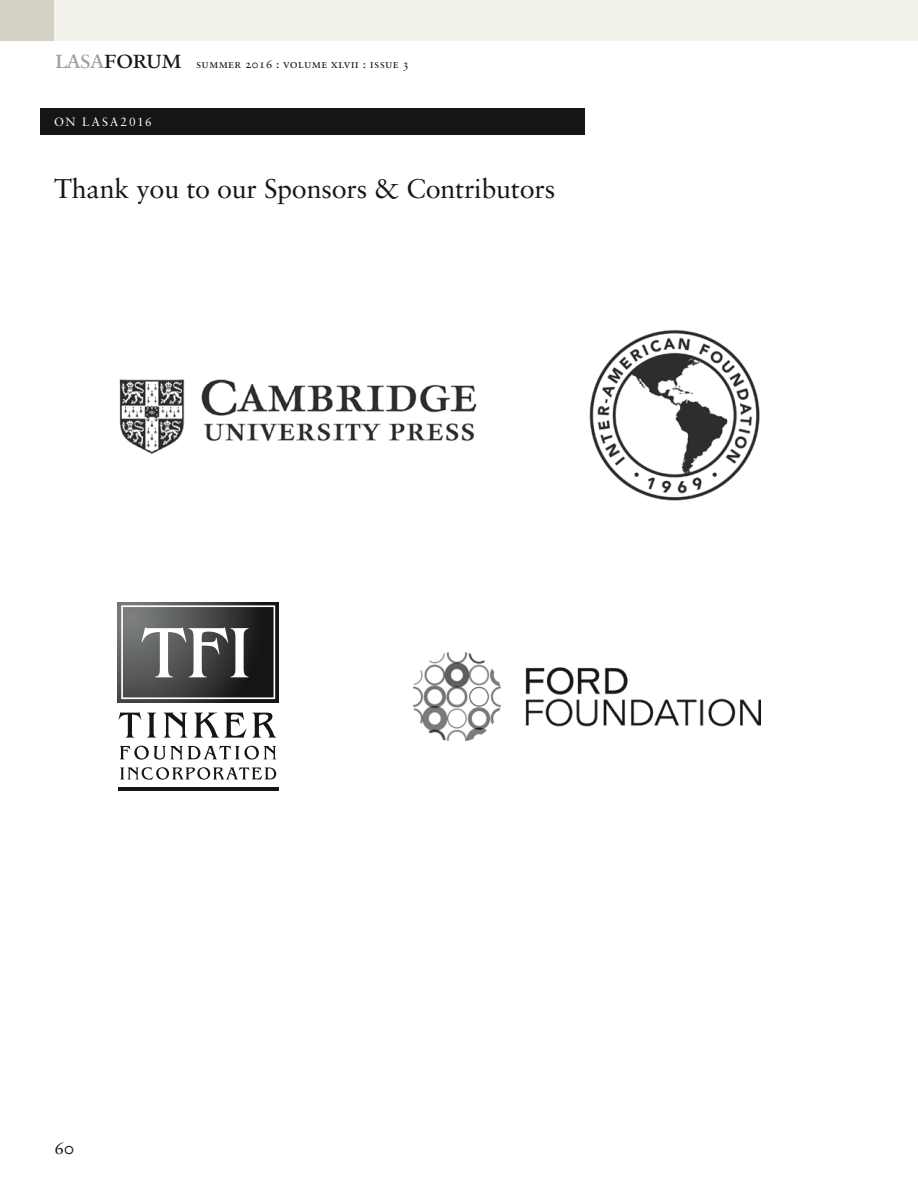
<style>
.page{position:relative;width:918px;height:1188px;background:#fff}
.page>*{position:absolute;margin:0;border:0;box-sizing:border-box;transform-origin:0 0}
.t1{font:27px "Sabon LT Std";letter-spacing:-.01em;color:#141516}
.t2{font:27px "Sabon Roman SC";letter-spacing:-.045em;color:#141516}
.t3{font:18px "Sabon Roman Os F";color:#141516}
.t4{font:12px "Sabon Roman SC";letter-spacing:.02em;color:#141516}
.t5{font:12px "Sabon";letter-spacing:.145em;color:#fff}
.s1{color:#9c9f9f}
</style>
<div class="page">
<div style="left:40px;top:108px;width:545px;height:27px;background:#141516"></div>
<img style="left:119px;top:379px;width:358px;height:75px">
<img style="left:589px;top:330px;width:171px;height:171px">
<svg style="left:118px;top:602px;width:161px;height:100px;background:#3d3f3f"></svg>
<svg style="left:119px;top:712px;width:22px;height:26px"></svg>
<svg style="left:147px;top:713px;width:9px;height:25px"></svg>
<svg style="left:164px;top:713px;width:23px;height:25px"></svg>
<svg style="left:194px;top:712px;width:82px;height:26px"></svg>
<svg style="left:120px;top:746px;width:156px;height:14px"></svg>
<svg style="left:120px;top:767px;width:156px;height:13px"></svg>
<hr style="left:118px;top:788px;width:161px;height:3px;background:#141516">
<svg style="left:121px;top:605px;width:154px;height:94px;background:#626363"></svg>
<img style="left:413px;top:653px;width:347px;height:87px">
<div style="left:0;top:0;width:54px;height:40px;background:#d2d1c4"></div>
<div style="left:54px;top:0;width:864px;height:40px;background:#f2f2eb"></div>
<p class="t2" style="left:54px;top:42px;width:130px"><span class="s1">lasa</span>forum</p>
<p class="t4" style="left:196px;top:56px;width:215px">summer 2016 : volume xlvii : issue 3</p>
<p class="t5" style="left:54px;top:115px;width:99px">ON LASA2016</p>
<p class="t1" style="left:54px;top:173px;width:503px">Thank you to our Sponsors &amp; Contributors</p>
<p class="t3" style="left:54px;top:1137px;width:22px">60</p>
</div>
